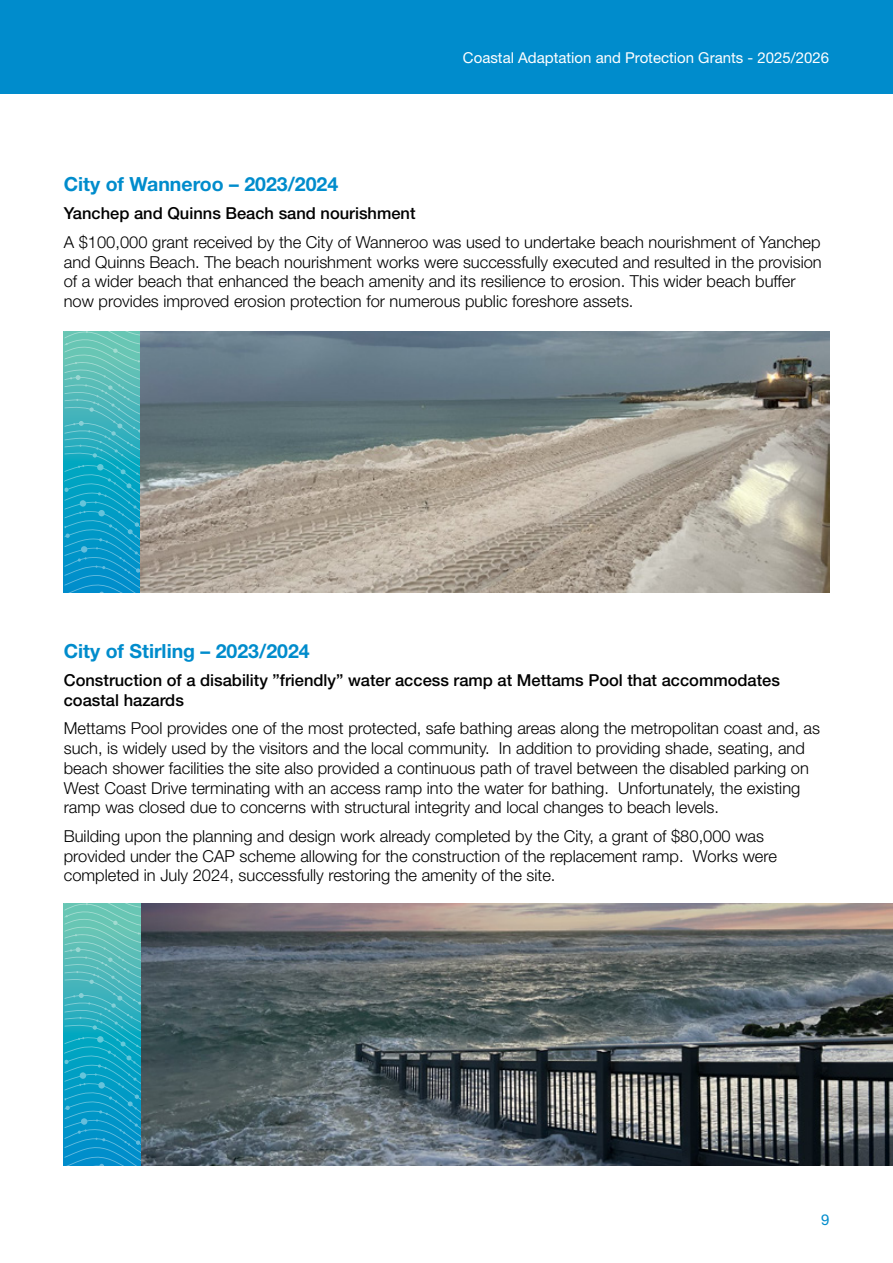
<style>
.page{position:relative;width:893px;height:1263px;background:#fff}
.page>*{position:absolute;margin:0;border:0;box-sizing:border-box;transform-origin:0 0}
.t1{font:700 19.5px "Helvetica Neue LT Std";color:#008ccc}
.Body{font:300 16.5px/19.8px "Helvetica Neue LT Std";color:#000}
.t2{font:500 16.5px/19.5px "Helvetica Neue LT Std";color:#000}
.t3{font:15px "Helvetica Neue LT Std";color:#fff}
.t4{font:15px "Helvetica Neue LT Std";color:#008ccc}
</style>
<div class="page">
<img style="left:140px;top:903px;width:753px;height:262px">
<svg style="left:65px;top:903px;width:75px;height:262px;background:#30adc2"></svg>
<svg style="left:65px;top:331px;width:75px;height:262px;background:#30adc2"></svg>
<img style="left:140px;top:331px;width:689px;height:262px">
<div style="left:0;top:0;width:893px;height:94px;background:#008ccc"></div>
<p class="t3" style="left:463px;top:49px;width:368px">Coastal Adaptation and Protection Grants - 2025/2026</p>
<h2 class="t1" style="left:64px;top:172px;width:276px">City of Wanneroo – 2023/2024</h2>
<h3 class="t2" style="left:64px;top:204px;width:353px">Yanchep and Quinns Beach sand nourishment</h3>
<p class="Body" style="left:64px;top:232px;width:759px">A $100,000 grant received by the City of Wanneroo was used to undertake beach nourishment of Yanchep and Quinns Beach. The beach nourishment works were successfully executed and resulted in the provision of a wider beach that enhanced the beach amenity and its resilience to erosion. This wider beach buffer now provides improved erosion protection for numerous public foreshore assets.</p>
<h2 class="t1" style="left:64px;top:639px;width:247px">City of Stirling – 2023/2024</h2>
<h3 class="t2" style="left:64px;top:671px;width:718px">Construction of a disability ”friendly” water access ramp at Mettams Pool that accommodates coastal hazards</h3>
<p class="Body" style="left:64px;top:718px;width:758px">Mettams Pool provides one of the most protected, safe bathing areas along the metropolitan coast and, as such, is widely used by the visitors and the local community. In addition to providing shade, seating, and beach shower facilities the site also provided a continuous path of travel between the disabled parking on West Coast Drive terminating with an access ramp into the water for bathing. Unfortunately, the existing ramp was closed due to concerns with structural integrity and local changes to beach levels.</p>
<p class="Body" style="left:64px;top:825px;width:715px">Building upon the planning and design work already completed by the City, a grant of $80,000 was provided under the CAP scheme allowing for the construction of the replacement ramp. Works were completed in July 2024, successfully restoring the amenity of the site.</p>
<p class="t4" style="left:821px;top:1210px;width:10px">9</p>
</div>
